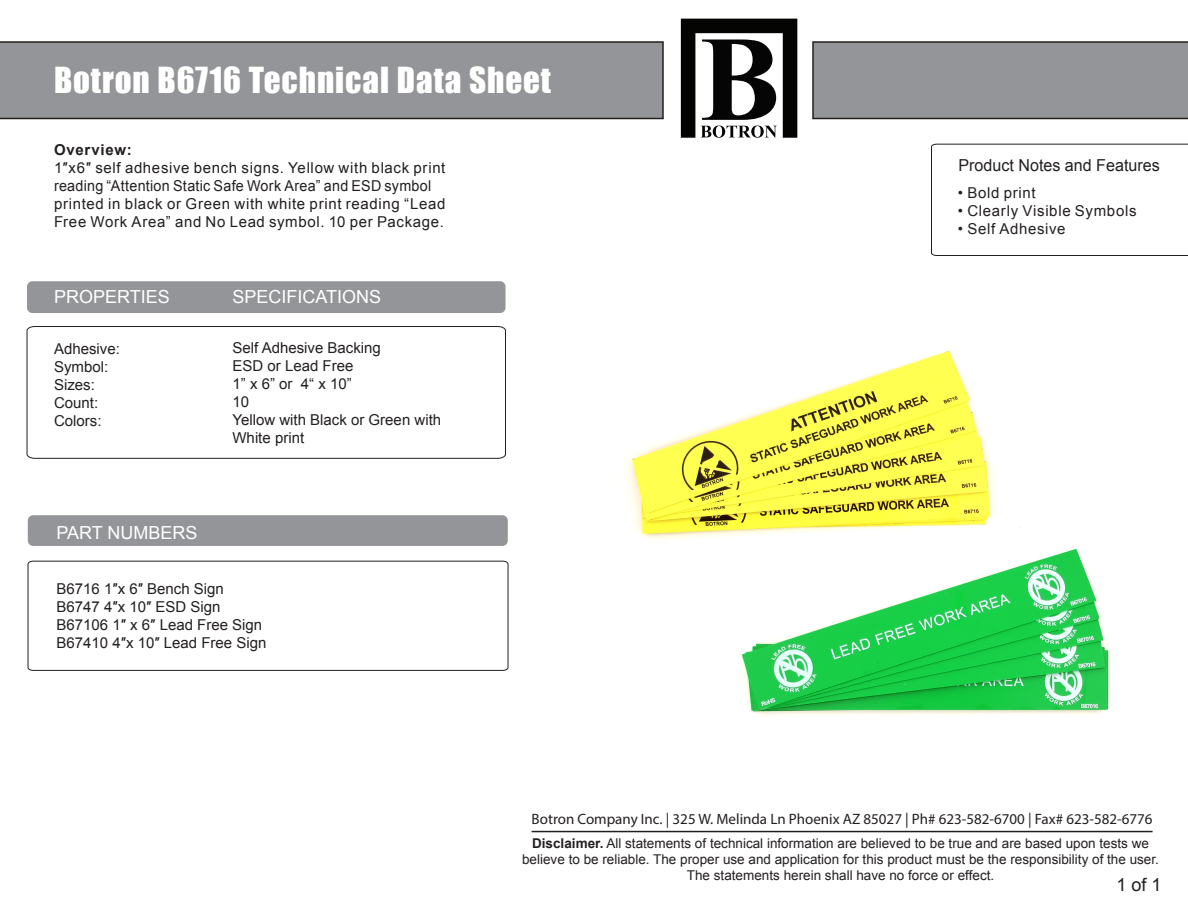
<style>
.page{position:relative;width:1188px;height:918px;background:#fff}
.page>*{position:absolute;margin:0;border:0;box-sizing:border-box;transform-origin:0 0}
.t1{font:33px "Impact";letter-spacing:.03em;color:#fff}
.t2{font:18px "Arial";color:#fff}
.t3{font:18px "Arial";color:#231f20}
.t4{font:16.5px "Arial";color:#231f20}
.t5{font:15px/18px "Arial";letter-spacing:.045em;color:#231f20}
.t6{font:15px/18px "Arial";color:#231f20}
.t7{font:15px "Myriad Pro";color:#231f20}
.t8{font:700 15px "Arial";letter-spacing:.05em;color:#231f20}
.t9{font:13.5px/16.2px "Arial";color:#231f20;text-align:center}
.s1{font-weight:700}
</style>
<div class="page">
<img style="left:652px;top:18px;width:175px;height:120px">
<img style="left:681px;top:19px;width:116px;height:119px">
<img style="left:702px;top:39px;width:74px;height:81px">
<img style="left:701px;top:125px;width:76px;height:13px">
<div style="left:27px;top:281px;width:479px;height:32px;background:#939598;border-radius:5px"></div>
<div style="left:0;top:41px;width:664px;height:78px;background:#939598"></div>
<div style="left:812px;top:41px;width:376px;height:78px;background:#939598"></div>
<svg style="left:26px;top:326px;width:480px;height:133px"></svg>
<svg style="left:931px;top:143px;width:257px;height:113px"></svg>
<svg style="left:27px;top:560px;width:482px;height:111px"></svg>
<div style="left:28px;top:515px;width:480px;height:31px;background:#939598;border-radius:5px"></div>
<hr style="left:532px;top:831px;width:621px;height:1px;background:#231f20">
<img style="left:624px;top:350px;width:397px;height:191px">
<img style="left:724px;top:538px;width:386px;height:179px">
<h1 class="t1" style="left:54px;top:54px;width:499px">Botron B6716 Technical Data Sheet</h1>
<p class="t8" style="left:54px;top:139px;width:79px">Overview:</p>
<p class="t5" style="left:54px;top:159px;width:393px">1″x6″ self adhesive bench signs. Yellow with black print reading “Attention Static Safe Work Area” and ESD symbol printed in black or Green with white print reading “Lead Free Work Area” and No Lead symbol. 10 per Package.</p>
<p class="t2" style="left:54px;top:285px;width:117px">PROPERTIES</p>
<p class="t2" style="left:233px;top:285px;width:150px">SPECIFICATIONS</p>
<p class="t6" style="left:54px;top:340px;width:67px">Adhesive:<br>Symbol:<br>Sizes:<br>Count:<br>Colors:</p>
<p class="t2" style="left:57px;top:521px;width:143px">PART NUMBERS</p>
<p class="t6" style="left:232px;top:339px;width:210px">Self Adhesive Backing<br>ESD or Lead Free<br>1” x 6” or 4“ x 10”<br>10<br>Yellow with Black or Green with<br>White print</p>
<p class="t6" style="left:57px;top:580px;width:211px">B6716 1″x 6″ Bench Sign<br>B6747 4″x 10″ ESD Sign<br>B67106 1″ x 6″ Lead Free Sign<br>B67410 4″x 10″ Lead Free Sign</p>
<p class="t4" style="left:958px;top:154px;width:203px">Product Notes and Features</p>
<p class="t5" style="left:958px;top:184px;width:79px">• Bold print</p>
<p class="t5" style="left:958px;top:202px;width:180px">• Clearly Visible Symbols</p>
<p class="t5" style="left:958px;top:220px;width:109px">• Self Adhesive</p>
<p class="t7" style="left:532px;top:810px;width:622px">Botron Company Inc. | 325 W. Melinda Ln Phoenix AZ 85027 | Ph# 623-582-6700 | Fax# 623-582-6776</p>
<p class="t9" style="left:522px;top:835px;width:638px"><span class="s1">Disclaimer.</span> All statements of technical information are believed to be true and are based upon tests we believe to be reliable. The proper use and application for this product must be the responsibility of the user.<br>The statements herein shall have no force or effect.</p>
<p class="t3" style="left:1116px;top:873px;width:47px">1 of 1</p>
</div>
